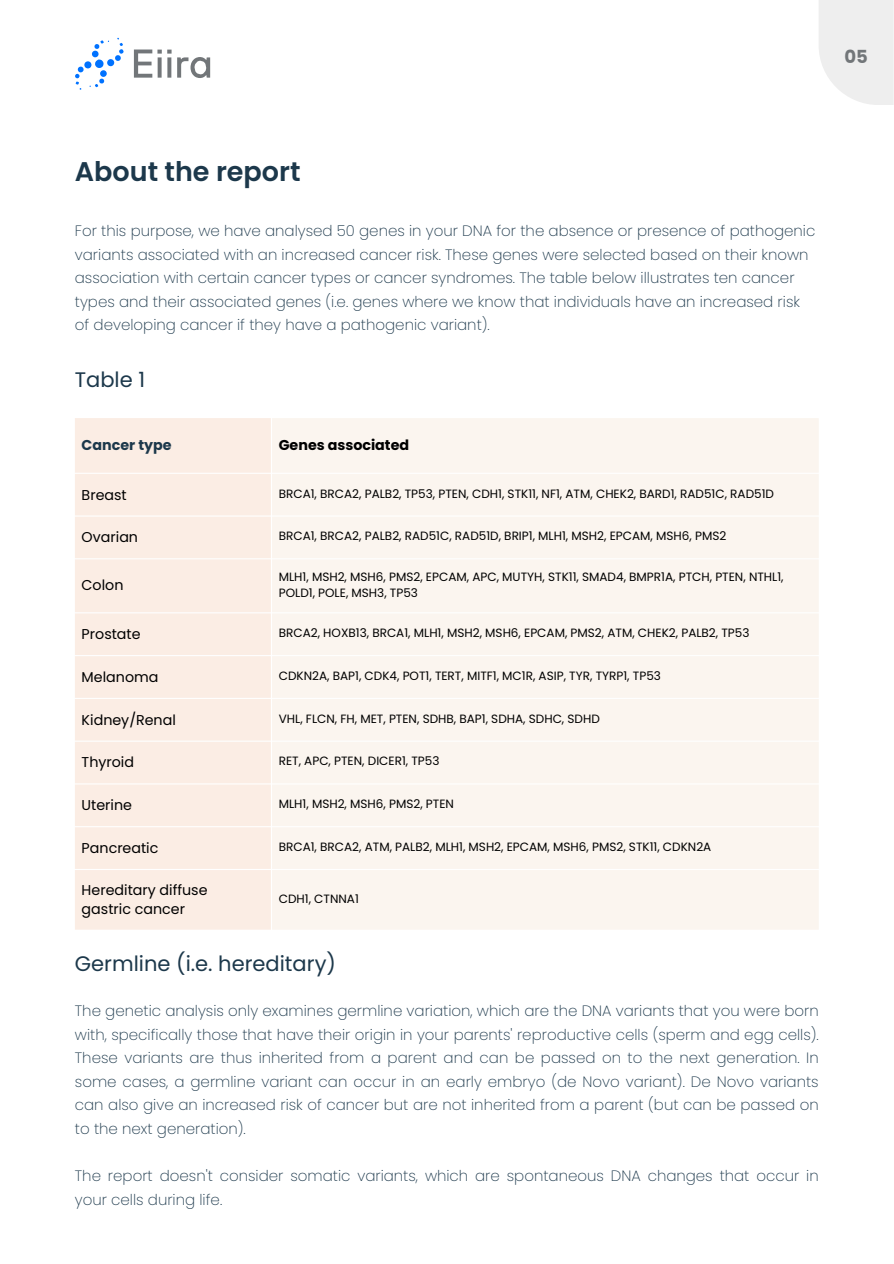
<style>
.page{position:relative;width:894px;height:1264px;background:#fff}
.page>*{position:absolute;margin:0;border:0;box-sizing:border-box;transform-origin:0 0}
.t1{font:600 27px "Poppins";color:#1c384b}
.t2{font:21px "Poppins";color:#1c384b}
.t3{font:700 18px "Poppins";color:#727679}
.t4{font:200 15px/23.7px "Poppins";color:#1c384b}
.t5{font:14.25px/19px "Poppins";color:#000}
.t6{font:700 14.25px "Poppins";color:#000}
.t7{font:700 14.25px "Poppins";color:#1c384b}
.t8{font:12px/16px "Poppins";color:#000}
</style>
<div class="page">
<svg style="left:75px;top:40px;width:34px;height:50px"></svg>
<svg style="left:115px;top:38px;width:9px;height:23px"></svg>
<div style="left:107px;top:59px;width:7px;height:7px;background:#0072ff;border-radius:3px"></div>
<svg style="left:134px;top:49px;width:37px;height:29px"></svg>
<svg style="left:177px;top:57px;width:33px;height:21px"></svg>
<svg style="left:819px;top:0;width:74px;height:105px;background:#efefef"></svg>
<div style="left:75px;top:418px;width:196px;height:511px;background:#fbede4"></div>
<div style="left:272px;top:418px;width:546px;height:511px;background:#fbf5ef"></div>
<p class="t3" style="left:844px;top:44px;width:25px">05</p>
<h1 class="t1" style="left:75px;top:152px;width:227px">About the report</h1>
<p class="t4" style="left:75px;top:219px;width:741px">For this purpose, we have analysed 50 genes in your DNA for the absence or presence of pathogenic variants associated with an increased cancer risk. These genes were selected based on their known association with certain cancer types or cancer syndromes. The table below illustrates ten cancer types and their associated genes (i.e. genes where we know that individuals have an increased risk of developing cancer if they have a pathogenic variant).</p>
<h2 class="t2" style="left:75px;top:365px;width:72px">Table 1</h2>
<p class="t7" style="left:82px;top:435px;width:91px">Cancer type</p>
<p class="t6" style="left:279px;top:435px;width:132px">Genes associated</p>
<p class="t5" style="left:82px;top:485px;width:47px">Breast</p>
<p class="t8" style="left:279px;top:485px;width:496px">BRCA1, BRCA2, PALB2, TP53, PTEN, CDH1, STK11, NF1, ATM, CHEK2, BARD1, RAD51C, RAD51D</p>
<p class="t5" style="left:82px;top:528px;width:58px">Ovarian</p>
<p class="t8" style="left:279px;top:528px;width:449px">BRCA1, BRCA2, PALB2, RAD51C, RAD51D, BRIP1, MLH1, MSH2, EPCAM, MSH6, PMS2</p>
<p class="t5" style="left:82px;top:575px;width:43px">Colon</p>
<p class="t8" style="left:279px;top:569px;width:506px">MLH1, MSH2, MSH6, PMS2, EPCAM, APC, MUTYH, STK11, SMAD4, BMPR1A, PTCH, PTEN, NTHL1,<br>POLD1, POLE, MSH3, TP53</p>
<p class="t5" style="left:82px;top:624px;width:60px">Prostate</p>
<p class="t8" style="left:279px;top:625px;width:472px">BRCA2, HOXB13, BRCA1, MLH1, MSH2, MSH6, EPCAM, PMS2, ATM, CHEK2, PALB2, TP53</p>
<p class="t5" style="left:82px;top:667px;width:78px">Melanoma</p>
<p class="t8" style="left:279px;top:667px;width:383px">CDKN2A, BAP1, CDK4, POT1, TERT, MITF1, MC1R, ASIP, TYR, TYRP1, TP53</p>
<p class="t5" style="left:82px;top:710px;width:96px">Kidney/Renal</p>
<p class="t8" style="left:279px;top:710px;width:322px">VHL, FLCN, FH, MET, PTEN, SDHB, BAP1, SDHA, SDHC, SDHD</p>
<p class="t5" style="left:82px;top:753px;width:54px">Thyroid</p>
<p class="t8" style="left:279px;top:753px;width:162px">RET, APC, PTEN, DICER1, TP53</p>
<p class="t5" style="left:82px;top:795px;width:52px">Uterine</p>
<p class="t8" style="left:279px;top:796px;width:177px">MLH1, MSH2, MSH6, PMS2, PTEN</p>
<p class="t5" style="left:82px;top:838px;width:78px">Pancreatic</p>
<p class="t8" style="left:279px;top:838px;width:434px">BRCA1, BRCA2, ATM, PALB2, MLH1, MSH2, EPCAM, MSH6, PMS2, STK11, CDKN2A</p>
<p class="t5" style="left:82px;top:880px;width:127px">Hereditary diffuse gastric cancer</p>
<p class="t8" style="left:279px;top:890px;width:82px">CDH1, CTNNA1</p>
<h2 class="t2" style="left:75px;top:949px;width:262px">Germline (i.e. hereditary)</h2>
<p class="t4" style="left:75px;top:998px;width:745px;text-align:justify">The genetic analysis only examines germline variation, which are the DNA variants that you were born with, specifically those that have their origin in your parents' reproductive cells (sperm and egg cells).<br>These variants are thus inherited from a parent and can be passed on to the next generation. In some cases, a germline variant can occur in an early embryo (de Novo variant). De Novo variants can also give an increased risk of cancer but are not inherited from a parent (but can be passed on to the next generation).</p>
<p class="t4" style="left:75px;top:1164px;width:745px">The report doesn't consider somatic variants, which are spontaneous DNA changes that occur in your cells during life.</p>
</div>
